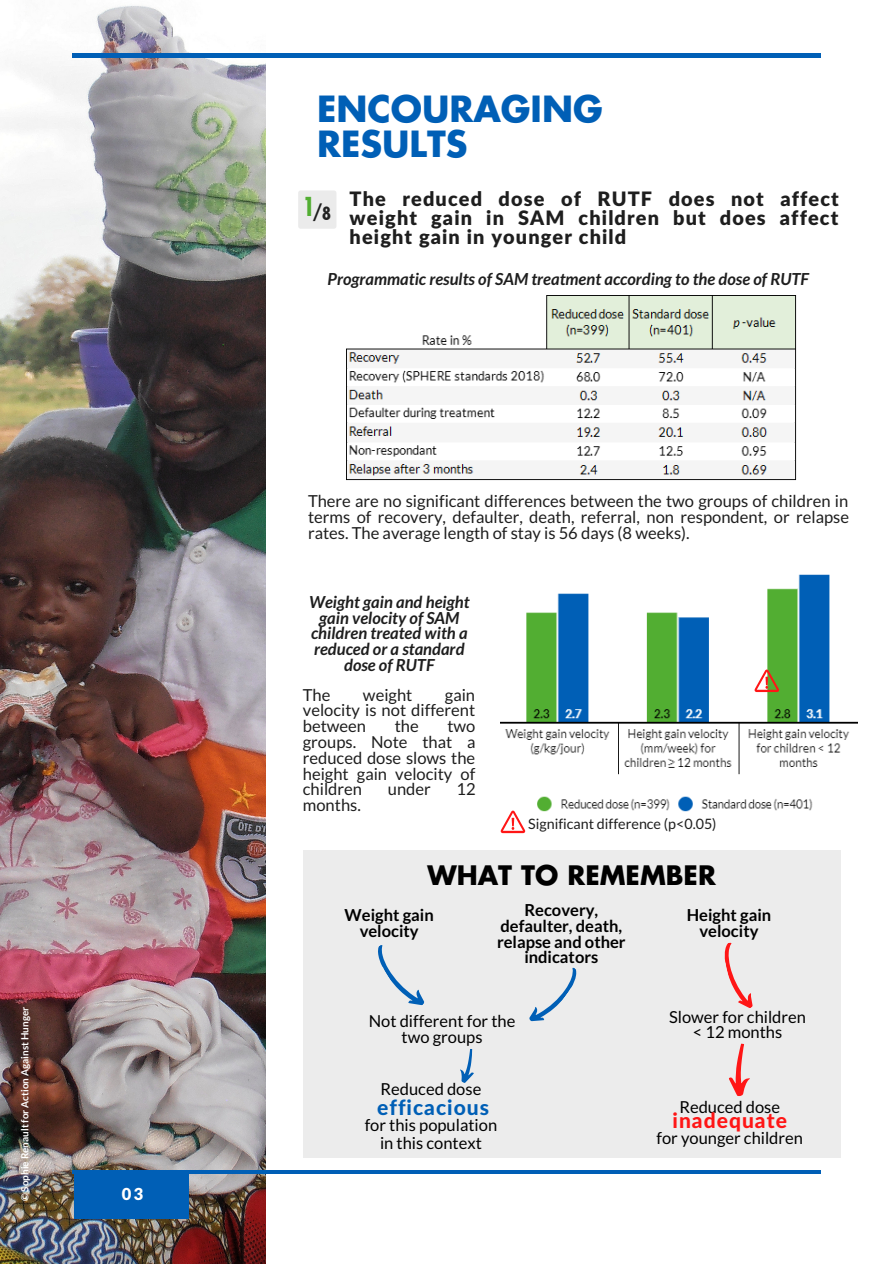
<style>
.page{position:relative;width:894px;height:1264px;background:#fff}
.page>*{position:absolute;margin:0;border:0;box-sizing:border-box;transform-origin:0 0}
.t1{font:700 35.25px "Futura LT Pro";color:#005fb6}
.t2{font:700 26.25px "Futura LT Pro";color:#000}
.t3{font:700 condensed 25.5px "Futura LT Pro";color:#52ae32}
.t4{font:800 21px "Lato Latin";letter-spacing:.05em;color:#005fb6}
.t5{font:800 21px "Lato Latin";letter-spacing:.05em;color:#ff1616}
.t6{font:900 19.8px/19.2px "Lato Latin";letter-spacing:.055em;color:#1e1e1e;text-align:justify}
.t7{font:700 condensed 18px "Futura LT Pro";color:#1e1e1e}
.t8{font:700 condensed 18px "Futura LT Pro";color:#222}
.t9{font:16.5px/15.8px "Lato";color:#1e1e1e;text-align:justify}
.t10{font:italic 700 16.5px/15.8px "Lato";color:#1e1e1e;text-align:center}
.t11{font:16.5px/15.8px "Lato";color:#000;text-align:center}
.t12{font:700 16.5px/15.8px "Lato";color:#000;text-align:center}
.t13{font:900 16.5px "Lato Latin";color:#fff}
.t14{font:14.25px "Lato";color:#1e1e1e}
.t15{font:700 9.9px "Lato";color:#fff}
</style>
<div class="page">
<img style="left:0;top:5px;width:265px;height:1258px">
<hr style="left:72px;top:54px;width:748px;height:3px;background:#005fb6">
<div style="left:74px;top:1172px;width:115px;height:46px;background:#005fb6"></div>
<hr style="left:72px;top:1170px;width:748px;height:3px;background:#005fb6">
<div style="left:298px;top:190px;width:38px;height:39px;background:#ebebeb;border-radius:2px"></div>
<div style="left:303px;top:850px;width:537px;height:307px;background:#ececec"></div>
<svg style="left:529px;top:967px;width:48px;height:55px"></svg>
<svg style="left:378px;top:945px;width:47px;height:61px"></svg>
<svg style="left:724px;top:942px;width:29px;height:66px"></svg>
<svg style="left:460px;top:1049px;width:14px;height:34px"></svg>
<img style="left:500px;top:574px;width:357px;height:238px">
<svg style="left:500px;top:810px;width:25px;height:23px"></svg>
<svg style="left:754px;top:669px;width:25px;height:23px"></svg>
<svg style="left:729px;top:1043px;width:21px;height:53px"></svg>
<img style="left:346px;top:296px;width:450px;height:184px">
<p class="t15" style="left:19px;top:1201px;width:196px;rotate:-90deg">© Sophie Renault for Action Against Hunger</p>
<p class="t13" style="left:122px;top:1186px;width:23px">03</p>
<p class="t1" style="left:317px;top:93px;width:287px">ENCOURAGING</p>
<p class="t1" style="left:317px;top:128px;width:152px">RESULTS</p>
<p class="t3" style="left:303px;top:195px;width:14px">1</p>
<p class="t7" style="left:312px;top:203px;width:11px">/</p>
<p class="t8" style="left:322px;top:205px;width:10px">8</p>
<p class="t6" style="left:349px;top:190px;width:490px">The reduced dose of RUTF does not affect weight gain in SAM children but does affect height gain in younger child</p>
<p class="t10" style="left:327px;top:270px;width:483px">Programmatic results of SAM treatment according to the dose of RUTF</p>
<p class="t9" style="left:308px;top:493px;width:542px">There are no significant differences between the two groups of children in terms of recovery, defaulter, death, referral, non respondent, or relapse rates. The average length of stay is 56 days (8 weeks).</p>
<p class="t10" style="left:309px;top:593px;width:162px">Weight gain and height gain velocity of SAM children treated with a reduced or a standard dose of RUTF</p>
<p class="t9" style="left:303px;top:686px;width:29px">The</p>
<p class="t9" style="left:363px;top:686px;width:51px">weight</p>
<p class="t9" style="left:303px;top:686px;width:174px;text-indent:142px">gain velocity is not different between</p>
<p class="t9" style="left:394px;top:718px;width:26px">the</p>
<p class="t9" style="left:303px;top:718px;width:174px;text-indent:144px">two groups. Note that a reduced dose slows the height gain velocity of children</p>
<p class="t9" style="left:387px;top:781px;width:44px">under</p>
<p class="t9" style="left:456px;top:781px;width:21px">12</p>
<p class="t9" style="left:303px;top:796px;width:60px">months.</p>
<p class="t14" style="left:528px;top:815px;width:190px">Significant difference (p&lt;0.05)</p>
<p class="t2" style="left:427px;top:862px;width:290px">WHAT TO REMEMBER</p>
<p class="t12" style="left:344px;top:906px;width:91px">Weight gain velocity</p>
<p class="t12" style="left:497px;top:901px;width:130px">Recovery, defaulter, death, relapse and other indicators</p>
<p class="t12" style="left:686px;top:906px;width:86px">Height gain velocity</p>
<p class="t11" style="left:669px;top:1008px;width:138px">Slower for children &lt; 12 months</p>
<p class="t11" style="left:368px;top:1012px;width:148px">Not different for the two groups</p>
<p class="t11" style="left:380px;top:1080px;width:102px">Reduced dose</p>
<p class="t11" style="left:364px;top:1115px;width:134px;line-height:18px">for this population in this context</p>
<p class="t4" style="left:377px;top:1098px;width:113px">efficacious</p>
<p class="t11" style="left:679px;top:1098px;width:102px">Reduced dose</p>
<p class="t11" style="left:656px;top:1129px;width:148px">for younger children</p>
<p class="t5" style="left:672px;top:1111px;width:116px">inadequate</p>
</div>
